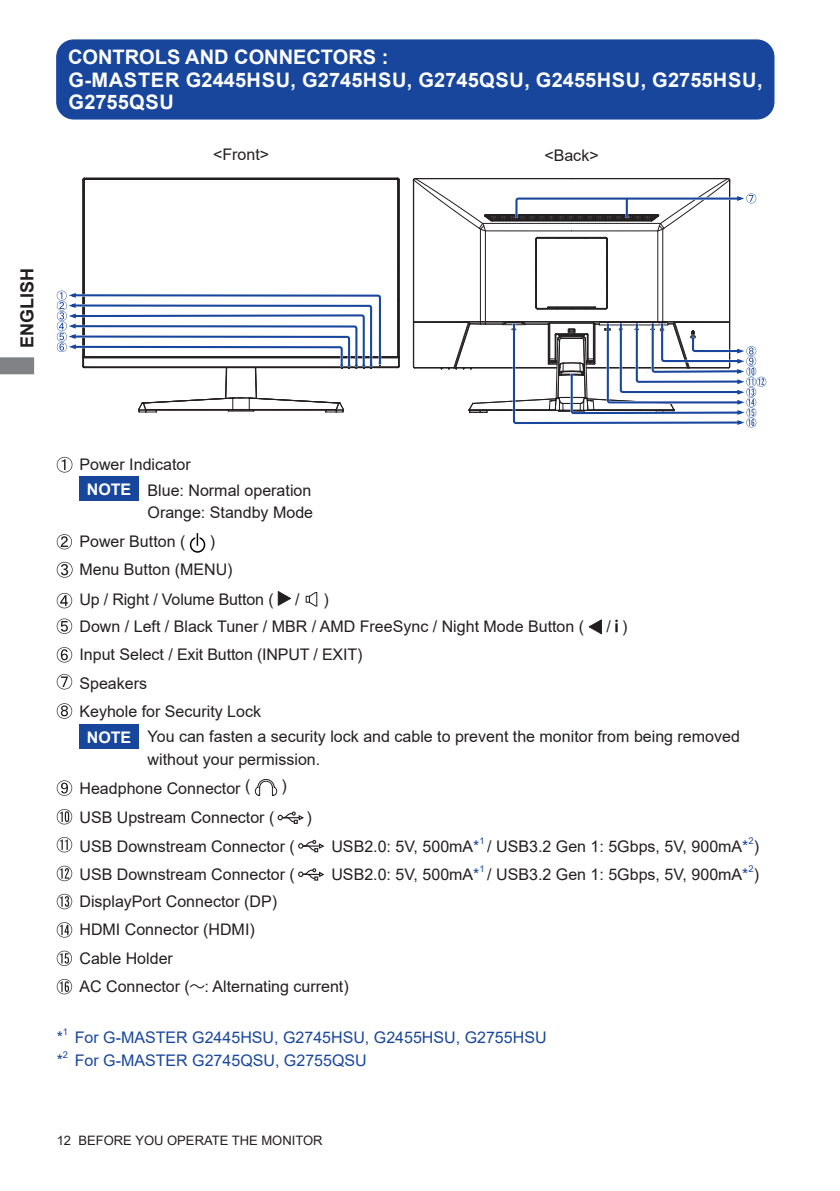
<style>
.page{position:relative;width:840px;height:1191px;background:#fff}
.page>*{position:absolute;margin:0;border:0;box-sizing:border-box;transform-origin:0 0}
.t1{font:700 20px/22.6px "Arial";color:#fff}
.t2{font:700 18px "Arial";color:#231f20}
.t3{font:16px/28.4px "Arial";color:#231f20}
.t4{font:16px "Arial";color:#18469d}
.t5{font:700 16px "Arial";color:#fff}
.t6{font:13px "Arial";color:#231f20}
.t7{font:9.4px "Arial";color:#18469d}
.s1{color:#18469d}
</style>
<div class="page">
<svg style="left:0;top:357px;width:34px;height:17px"></svg>
<svg style="left:57px;top:457px;width:15px;height:15px"></svg>
<svg style="left:57px;top:534px;width:15px;height:15px"></svg>
<div style="left:190px;top:537px;width:15px;height:15px;border:1px solid #000;border-radius:50%"></div>
<svg style="left:195px;top:533px;width:4px;height:13px"></svg>
<svg style="left:196px;top:533px;width:2px;height:13px"></svg>
<svg style="left:57px;top:562px;width:15px;height:15px"></svg>
<svg style="left:57px;top:593px;width:15px;height:15px"></svg>
<svg style="left:278px;top:591px;width:13px;height:15px"></svg>
<svg style="left:314px;top:592px;width:4px;height:15px"></svg>
<svg style="left:305px;top:592px;width:12px;height:14px"></svg>
<svg style="left:57px;top:618px;width:15px;height:16px"></svg>
<svg style="left:588px;top:619px;width:13px;height:15px"></svg>
<svg style="left:615px;top:619px;width:2px;height:13px"></svg>
<svg style="left:57px;top:647px;width:15px;height:15px"></svg>
<svg style="left:57px;top:674px;width:15px;height:15px"></svg>
<svg style="left:57px;top:703px;width:15px;height:15px"></svg>
<svg style="left:57px;top:780px;width:15px;height:16px"></svg>
<svg style="left:255px;top:779px;width:22px;height:17px"></svg>
<svg style="left:57px;top:809px;width:15px;height:15px"></svg>
<svg style="left:277px;top:811px;width:27px;height:13px"></svg>
<svg style="left:57px;top:837px;width:15px;height:15px"></svg>
<svg style="left:298px;top:840px;width:27px;height:12px"></svg>
<svg style="left:57px;top:865px;width:15px;height:16px"></svg>
<svg style="left:298px;top:868px;width:27px;height:12px"></svg>
<svg style="left:57px;top:893px;width:15px;height:16px"></svg>
<svg style="left:57px;top:922px;width:15px;height:15px"></svg>
<svg style="left:57px;top:950px;width:15px;height:16px"></svg>
<svg style="left:57px;top:979px;width:15px;height:15px"></svg>
<svg style="left:190px;top:984px;width:14px;height:4px"></svg>
<div style="left:79px;top:723px;width:59px;height:25px;background:#18469d"></div>
<div style="left:79px;top:476px;width:59px;height:25px;background:#18469d"></div>
<div style="left:57px;top:40px;width:716px;height:79px;background:#18469d;border-radius:17px"></div>
<div style="left:56px;top:39px;width:718px;height:80px;border:1px solid #18469d;border-radius:17px"></div>
<svg style="left:57px;top:178px;width:343px;height:235px"></svg>
<hr style="left:412px;top:180px;width:1px;height:186px;background:#231f20">
<hr style="left:413px;top:180px;width:1px;height:142px;background:#231f20">
<hr style="left:480px;top:229px;width:1px;height:92px;background:#231f20">
<hr style="left:485px;top:231px;width:1px;height:93px;background:#231f20">
<hr style="left:657px;top:231px;width:1px;height:91px;background:#231f20">
<hr style="left:662px;top:229px;width:1px;height:92px;background:#231f20">
<hr style="left:728px;top:180px;width:1px;height:187px;background:#231f20">
<svg style="left:535px;top:237px;width:72px;height:73px"></svg>
<svg style="left:412px;top:178px;width:343px;height:53px"></svg>
<svg style="left:412px;top:321px;width:353px;height:106px"></svg>
<p class="t1" style="left:68px;top:46px;width:695px">CONTROLS AND CONNECTORS :<br>G-MASTER G2445HSU, G2745HSU, G2745QSU, G2455HSU, G2755HSU,<br>G2755QSU</p>
<p class="t3" style="left:213px;top:140px;width:58px">&lt;Front&gt;</p>
<p class="t3" style="left:544px;top:141px;width:56px">&lt;Back&gt;</p>
<p class="t2" style="left:14px;top:348px;width:82px;rotate:-90deg">ENGLISH</p>
<p class="t3" style="left:147px;top:452px;width:165px;line-height:25.6px;text-indent:-68px">Power Indicator<br>Blue: Normal operation</p>
<p class="t3" style="left:79px;top:498px;width:235px;text-indent:68px">Orange: Standby Mode<br>Power Button (</p>
<p class="t5" style="left:87px;top:478px;width:46px">NOTE</p>
<p class="t3" style="left:79px;top:527px;width:154px;text-indent:130px">)<br>Menu Button (MENU)</p>
<p class="t3" style="left:79px;top:585px;width:195px">Up / Right / Volume Button (</p>
<p class="t3" style="left:295px;top:585px;width:6px">/</p>
<p class="t3" style="left:79px;top:585px;width:506px;line-height:27px;text-indent:244px">)<br>Down / Left / Black Tuner / MBR / AMD FreeSync / Night Mode Button (</p>
<p class="t3" style="left:606px;top:612px;width:23px">/ )</p>
<p class="t3" style="left:79px;top:640px;width:284px">Input Select / Exit Button (INPUT / EXIT)<br>Speakers<br>Keyhole for Security Lock</p>
<p class="t3" style="left:147px;top:725px;width:593px;line-height:22.6px">You can fasten a security lock and cable to prevent the monitor from being removed without your permission.</p>
<p class="t3" style="left:79px;top:773px;width:172px">Headphone Connector (</p>
<p class="t3" style="left:281px;top:770px;width:7px">)</p>
<p class="t3" style="left:79px;top:803px;width:196px">USB Upstream Connector (</p>
<p class="t3" style="left:306px;top:803px;width:7px">)</p>
<p class="t3" style="left:79px;top:832px;width:217px">USB Downstream Connector (</p>
<p class="t3" style="left:331px;top:832px;width:149px">USB2.0: 5V, 500mA<span class="s1">*</span></p>
<p class="t7" style="left:479px;top:834px;width:7px">1</p>
<p class="t3" style="left:487px;top:832px;width:273px">/ USB3.2 Gen 1: 5Gbps, 5V, 900mA<span class="s1">*</span> )</p>
<p class="t5" style="left:87px;top:725px;width:46px">NOTE</p>
<p class="t7" style="left:748px;top:834px;width:7px">2</p>
<p class="t3" style="left:79px;top:860px;width:217px">USB Downstream Connector (</p>
<p class="t3" style="left:331px;top:860px;width:149px">USB2.0: 5V, 500mA<span class="s1">*</span></p>
<p class="t7" style="left:479px;top:862px;width:7px">1</p>
<p class="t3" style="left:487px;top:860px;width:273px">/ USB3.2 Gen 1: 5Gbps, 5V, 900mA<span class="s1">*</span> )</p>
<p class="t7" style="left:748px;top:862px;width:7px">2</p>
<p class="t3" style="left:79px;top:887px;width:270px">DisplayPort Connector (DP)<br>HDMI Connector (HDMI)<br>Cable Holder<br>AC Connector ( : Alternating current)</p>
<p class="t4" style="left:57px;top:1026px;width:8px">*</p>
<p class="t7" style="left:63px;top:1025px;width:7px">1</p>
<p class="t4" style="left:75px;top:1026px;width:473px">For G-MASTER G2445HSU, G2745HSU, G2455HSU, G2755HSU</p>
<p class="t4" style="left:57px;top:1049px;width:8px">*</p>
<p class="t7" style="left:63px;top:1048px;width:7px">2</p>
<p class="t4" style="left:75px;top:1049px;width:293px">For G-MASTER G2745QSU, G2755QSU</p>
<p class="t6" style="left:57px;top:1131px;width:267px">12 BEFORE YOU OPERATE THE MONITOR</p>
</div>
